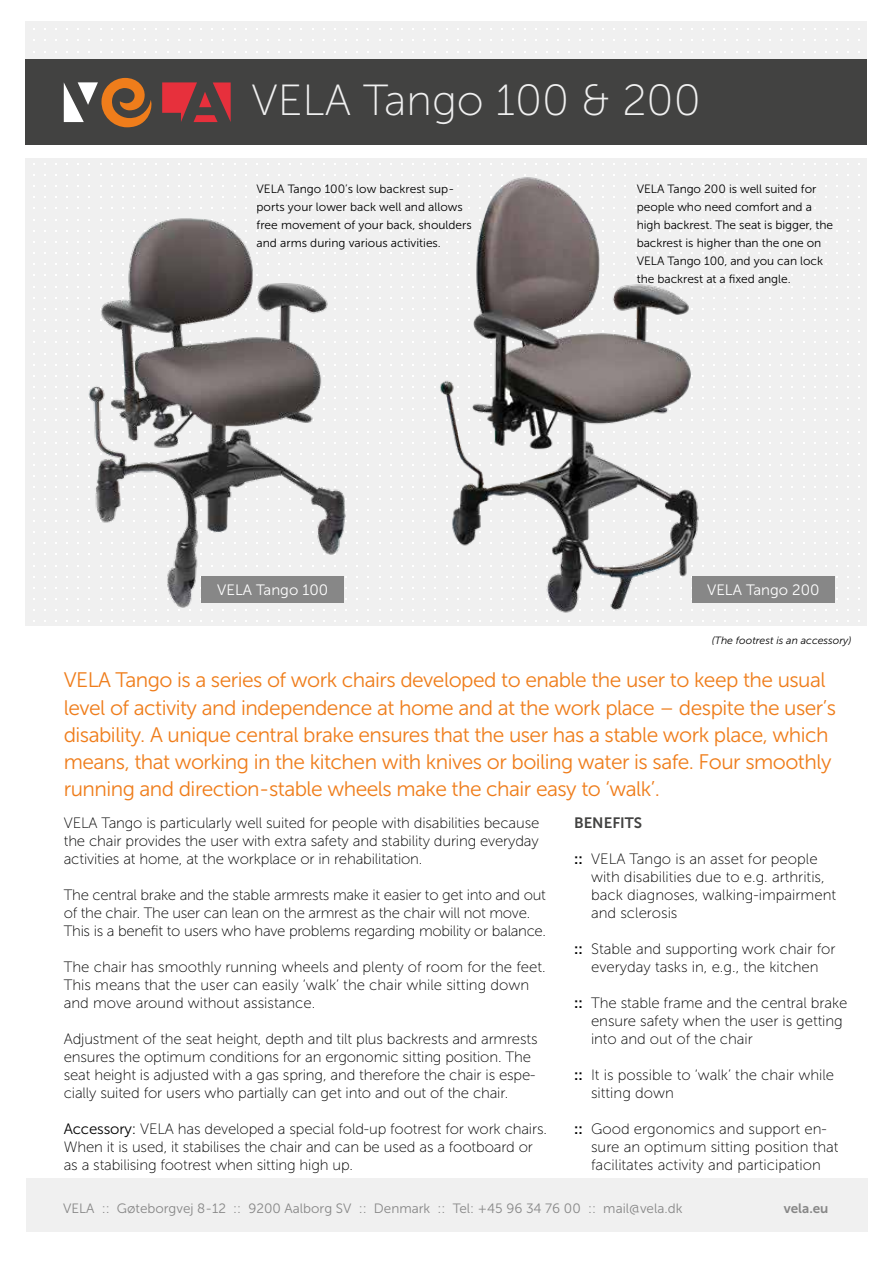
<style>
.page{position:relative;width:893px;height:1263px;background:#fff}
.page>*{position:absolute;margin:0;border:0;box-sizing:border-box;transform-origin:0 0}
.t1{font:43.5px "Museo Sans 100";color:#f0f0f0}
.t2{font:21px/27px "Museo Sans 300";letter-spacing:-.025em;color:#ef7d1b}
.t3{font:15px/18px "Museo Sans 100";letter-spacing:-.01em;color:#000}
.t4{font:15px "Museo Sans 300";color:#fff}
.t5{font:15px "Museo Sans 700";color:#424241}
.t6{font:13.5px "Museo Sans 300";color:#878787}
.t7{font:13.5px "Museo Sans 700";color:#878787}
.t8{font:12px/18px "Museo Sans 300";letter-spacing:-.005em;color:#000}
.t9{font:italic 10.5px "Museo Sans 300";color:#000}
.s1{font-family:"Museo Sans 700"}
.s2{font-family:"Museo Sans 300"}
</style>
<div class="page">
<div style="left:26px;top:158px;width:841px;height:467px;background:#f0f0f0"></div>
<div style="left:26px;top:21px;width:841px;height:39px;background:#f0f0f0"></div>
<div style="left:26px;top:60px;width:841px;height:85px;background:#424241"></div>
<svg style="left:84px;top:82px;width:14px;height:23px"></svg>
<svg style="left:199px;top:92px;width:12px;height:15px"></svg>
<svg style="left:213px;top:82px;width:18px;height:40px"></svg>
<svg style="left:197px;top:115px;width:21px;height:7px"></svg>
<svg style="left:64px;top:82px;width:20px;height:40px"></svg>
<svg style="left:162px;top:82px;width:35px;height:40px"></svg>
<svg style="left:101px;top:78px;width:51px;height:49px"></svg>
<img style="left:77px;top:207px;width:292px;height:404px">
<div style="left:26px;top:1179px;width:841px;height:53px;background:#f0f0f0"></div>
<div style="left:692px;top:576px;width:143px;height:27px;background:#878787"></div>
<img style="left:434px;top:174px;width:270px;height:439px">
<div style="left:201px;top:576px;width:143px;height:27px;background:#878787"></div>
<h1 class="t1" style="left:251px;top:77px;width:451px">VELA Tango 100 &amp; 200</h1>
<p class="t8" style="left:257px;top:180px;width:217px">VELA Tango 100’s low backrest sup&shy;ports your lower back well and allows free movement of your back, shoulders and arms during various activities.</p>
<p class="t8" style="left:637px;top:180px;width:198px">VELA Tango 200 is well suited for people who need comfort and a high backrest. The seat is bigger, the backrest is higher than the one on<br>VELA Tango 100, and you can lock the backrest at a fixed angle.</p>
<p class="t4" style="left:217px;top:582px;width:112px">VELA Tango 100</p>
<p class="t4" style="left:707px;top:582px;width:114px">VELA Tango 200</p>
<p class="t9" style="left:712px;top:635px;width:141px">(The footrest is an accessory)</p>
<p class="t2" style="left:64px;top:667px;width:774px">VELA Tango is a series of work chairs developed to enable the user to keep the usual level of activity and independence at home and at the work place – despite the user’s disability. A unique central brake ensures that the user has a stable work place, which means, that working in the kitchen with knives or boiling water is safe. Four smoothly running and direction-stable wheels make the chair easy to ‘walk’.</p>
<p class="t5" style="left:574px;top:814px;width:70px">BENEFITS</p>
<p class="t3" style="left:591px;top:850px;width:247px;text-indent:-17px"><span class="s1">::</span> VELA Tango is an asset for people with disabilities due to e.g. arthritis, back diagnoses, walking-impairment and sclerosis</p>
<p class="t3" style="left:574px;top:940px;width:263px;text-align:center"><span class="s1">::</span> Stable and supporting work chair for everyday tasks in, e.g., the kitchen</p>
<p class="t3" style="left:591px;top:994px;width:258px;text-indent:-17px"><span class="s1">::</span> The stable frame and the central brake ensure safety when the user is getting into and out of the chair</p>
<p class="t3" style="left:591px;top:1066px;width:245px;text-indent:-17px"><span class="s1">::</span> It is possible to ‘walk’ the chair while sitting down</p>
<p class="t3" style="left:591px;top:1120px;width:249px;text-indent:-17px"><span class="s1">::</span> Good ergonomics and support en&shy;sure an optimum sitting position that facilitates activity and participation</p>
<p class="t3" style="left:64px;top:814px;width:477px;text-align:justify">VELA Tango is particularly well suited for people with disabilities because the chair provides the user with extra safety and stability during everyday activities at home, at the workplace or in rehabilitation.</p>
<p class="t3" style="left:64px;top:886px;width:484px">The central brake and the stable armrests make it easier to get into and out of the chair. The user can lean on the armrest as the chair will not move.<br>This is a benefit to users who have problems regarding mobility or balance.</p>
<p class="t3" style="left:64px;top:958px;width:483px">The chair has smoothly running wheels and plenty of room for the feet.<br>This means that the user can easily ‘walk’ the chair while sitting down and move around without assistance.</p>
<p class="t3" style="left:64px;top:1030px;width:475px">Adjustment of the seat height, depth and tilt plus backrests and armrests ensures the optimum conditions for an ergonomic sitting position. The seat height is adjusted with a gas spring, and therefore the chair is espe&shy;cially suited for users who partially can get into and out of the chair.</p>
<p class="t3" style="left:64px;top:1120px;width:485px"><span class="s2">Accessory:</span> VELA has developed a special fold-up footrest for work chairs.<br>When it is used, it stabilises the chair and can be used as a footboard or as a stabilising footrest when sitting high up.</p>
<p class="t6" style="left:63px;top:1200px;width:621px">VELA :: Gøteborgvej 8-12 :: 9200 Aalborg SV :: Denmark :: Tel: +45 96 34 76 00 :: mail@vela.dk</p>
<p class="t7" style="left:784px;top:1200px;width:46px">vela.eu</p>
</div>
